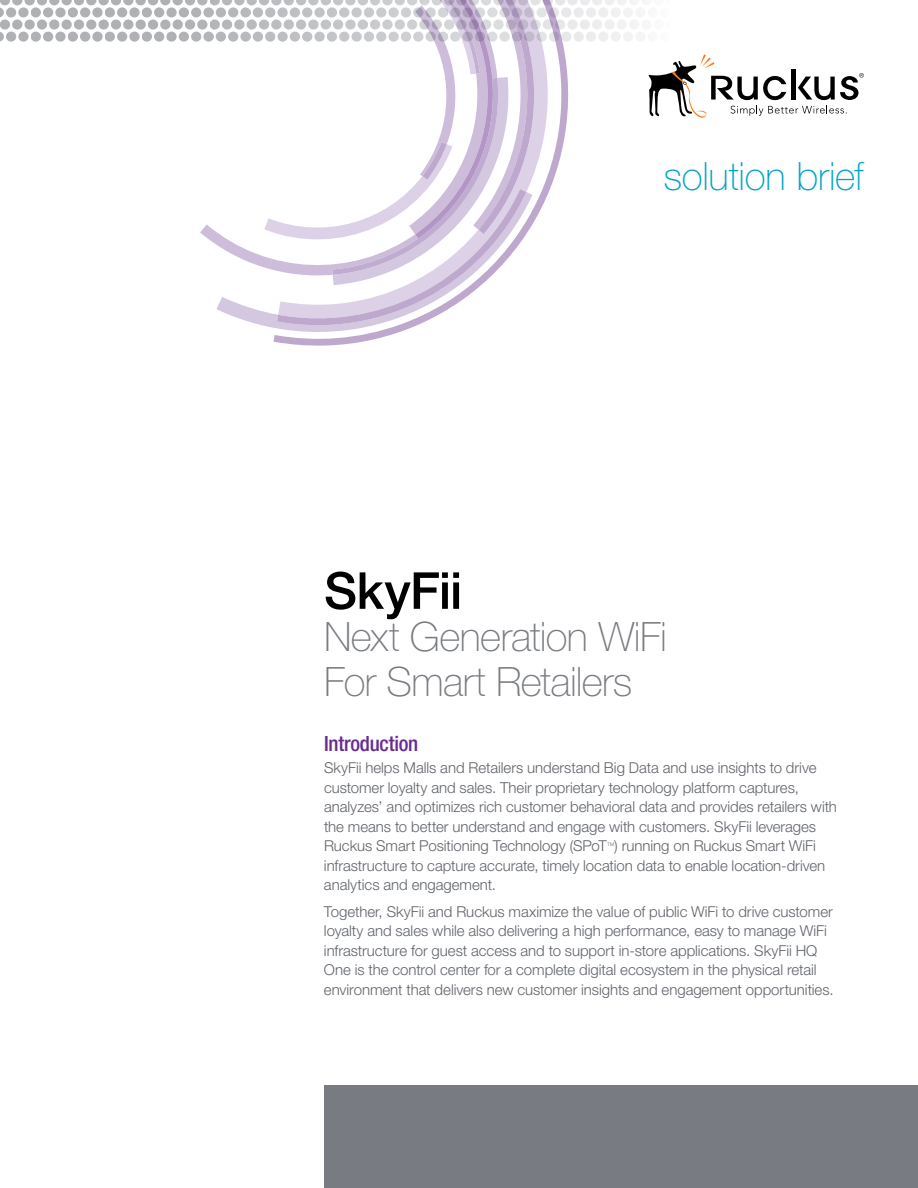
<style>
.page{position:relative;width:918px;height:1188px;background:#fff}
.page>*{position:absolute;margin:0;border:0;box-sizing:border-box;transform-origin:0 0}
.t1{font:500 51px "Helvetica Neue LT Std";letter-spacing:-.02em;color:#000}
.t2{font:100 40.5px/45.3px "Helvetica Neue LT Std";letter-spacing:-.015em;color:#787b81}
.t3{font:100 39px "Helvetica Neue LT Std";letter-spacing:-.01em;color:#00a4c7}
.t4{font:500 condensed 21px "Helvetica Neue LT Std";letter-spacing:-.01em;color:#682b8d}
.t5{font:300 15px/19.5px "Helvetica Neue LT Std";letter-spacing:-.005em;color:#5f636a}
.t6{font:300 4.95px "Helvetica Neue LT Std";color:#5f636a}
</style>
<div class="page">
<div style="left:0;top:0;width:10px;height:5px;background:#afb1b5"></div>
<div style="left:12px;top:0;width:10px;height:5px;background:#afb1b5"></div>
<svg style="left:24px;top:0;width:11px;height:5px"></svg>
<div style="left:37px;top:0;width:10px;height:5px;background:#afb1b5"></div>
<div style="left:49px;top:0;width:10px;height:5px;background:#afb1b5"></div>
<div style="left:62px;top:0;width:10px;height:5px;background:#afb1b5"></div>
<div style="left:74px;top:0;width:10px;height:5px;background:#afb1b5"></div>
<div style="left:86px;top:0;width:10px;height:5px;background:#afb1b5"></div>
<div style="left:99px;top:0;width:10px;height:5px;background:#afb1b5"></div>
<div style="left:111px;top:0;width:10px;height:5px;background:#afb1b5"></div>
<div style="left:123px;top:0;width:10px;height:5px;background:#afb1b5"></div>
<div style="left:136px;top:0;width:10px;height:5px;background:#afb1b5"></div>
<div style="left:148px;top:0;width:10px;height:5px;background:#afb1b5"></div>
<svg style="left:160px;top:0;width:11px;height:5px"></svg>
<svg style="left:0;top:7px;width:4px;height:10px"></svg>
<svg style="left:6px;top:7px;width:10px;height:10px"></svg>
<svg style="left:18px;top:7px;width:11px;height:10px"></svg>
<svg style="left:31px;top:7px;width:10px;height:10px"></svg>
<svg style="left:43px;top:7px;width:10px;height:10px"></svg>
<svg style="left:55px;top:7px;width:11px;height:10px"></svg>
<svg style="left:68px;top:7px;width:10px;height:10px"></svg>
<svg style="left:80px;top:7px;width:10px;height:10px"></svg>
<svg style="left:92px;top:7px;width:11px;height:10px"></svg>
<svg style="left:105px;top:7px;width:10px;height:10px"></svg>
<svg style="left:117px;top:7px;width:10px;height:10px"></svg>
<svg style="left:129px;top:7px;width:11px;height:10px"></svg>
<svg style="left:142px;top:7px;width:10px;height:10px"></svg>
<svg style="left:154px;top:7px;width:10px;height:10px"></svg>
<svg style="left:166px;top:7px;width:11px;height:10px"></svg>
<svg style="left:0;top:19px;width:10px;height:11px"></svg>
<svg style="left:12px;top:19px;width:10px;height:11px"></svg>
<svg style="left:24px;top:19px;width:11px;height:11px"></svg>
<svg style="left:37px;top:19px;width:10px;height:11px"></svg>
<svg style="left:49px;top:19px;width:10px;height:11px"></svg>
<svg style="left:62px;top:19px;width:10px;height:11px"></svg>
<svg style="left:74px;top:19px;width:10px;height:11px"></svg>
<svg style="left:86px;top:19px;width:10px;height:11px"></svg>
<svg style="left:99px;top:19px;width:10px;height:11px"></svg>
<svg style="left:111px;top:19px;width:10px;height:11px"></svg>
<svg style="left:123px;top:19px;width:10px;height:11px"></svg>
<svg style="left:136px;top:19px;width:10px;height:11px"></svg>
<svg style="left:148px;top:19px;width:10px;height:11px"></svg>
<svg style="left:160px;top:19px;width:11px;height:11px"></svg>
<svg style="left:0;top:32px;width:4px;height:10px"></svg>
<div style="left:6px;top:32px;width:10px;height:10px;background:#afb1b5;border-radius:5px"></div>
<svg style="left:18px;top:32px;width:11px;height:10px"></svg>
<div style="left:31px;top:32px;width:10px;height:10px;background:#afb1b5;border-radius:5px"></div>
<div style="left:43px;top:32px;width:10px;height:10px;background:#afb1b5;border-radius:5px"></div>
<svg style="left:55px;top:32px;width:11px;height:10px"></svg>
<div style="left:68px;top:32px;width:10px;height:10px;background:#afb1b5;border-radius:5px"></div>
<div style="left:80px;top:32px;width:10px;height:10px;background:#afb1b5;border-radius:5px"></div>
<svg style="left:92px;top:32px;width:11px;height:10px"></svg>
<div style="left:105px;top:32px;width:10px;height:10px;background:#afb1b5;border-radius:5px"></div>
<div style="left:117px;top:32px;width:10px;height:10px;background:#afb1b5;border-radius:5px"></div>
<svg style="left:129px;top:32px;width:11px;height:10px"></svg>
<div style="left:142px;top:32px;width:10px;height:10px;background:#afb1b5;border-radius:5px"></div>
<div style="left:154px;top:32px;width:10px;height:10px;background:#afb1b5;border-radius:5px"></div>
<svg style="left:166px;top:32px;width:11px;height:10px"></svg>
<svg style="left:173px;top:0;width:691px;height:340px"></svg>
<div style="left:324px;top:1085px;width:594px;height:103px;background:#787b81"></div>
<h3 class="t3" style="left:663px;top:154px;width:202px">solution brief</h3>
<h1 class="t1" style="left:324px;top:560px;width:140px">SkyFii</h1>
<h2 class="t2" style="left:324px;top:614px;width:344px">Next Generation WiFi<br>For Smart Retailers</h2>
<h3 class="t4" style="left:324px;top:731px;width:96px">Introduction</h3>
<p class="t5" style="left:324px;top:758px;width:515px">SkyFii helps Malls and Retailers understand Big Data and use insights to drive customer loyalty and sales. Their proprietary technology platform captures, analyzes’ and optimizes rich customer behavioral data and provides retailers with the means to better understand and engage with customers. SkyFii leverages Ruckus Smart Positioning Technology (SPoT</p>
<p class="t5" style="left:324px;top:836px;width:503px;text-indent:290px">) running on Ruckus Smart WiFi infrastructure to capture accurate, timely location data to enable location-driven analytics and engagement.</p>
<p class="t5" style="left:324px;top:901px;width:511px">Together, SkyFii and Ruckus maximize the value of public WiFi to drive customer loyalty and sales while also delivering a high performance, easy to manage WiFi infrastructure for guest access and to support in-store applications. SkyFii HQ One is the control center for a complete digital ecosystem in the physical retail environment that delivers new customer insights and engagement opportunities.</p>
<p class="t6" style="left:607px;top:841px;width:8px">TM</p>
</div>
